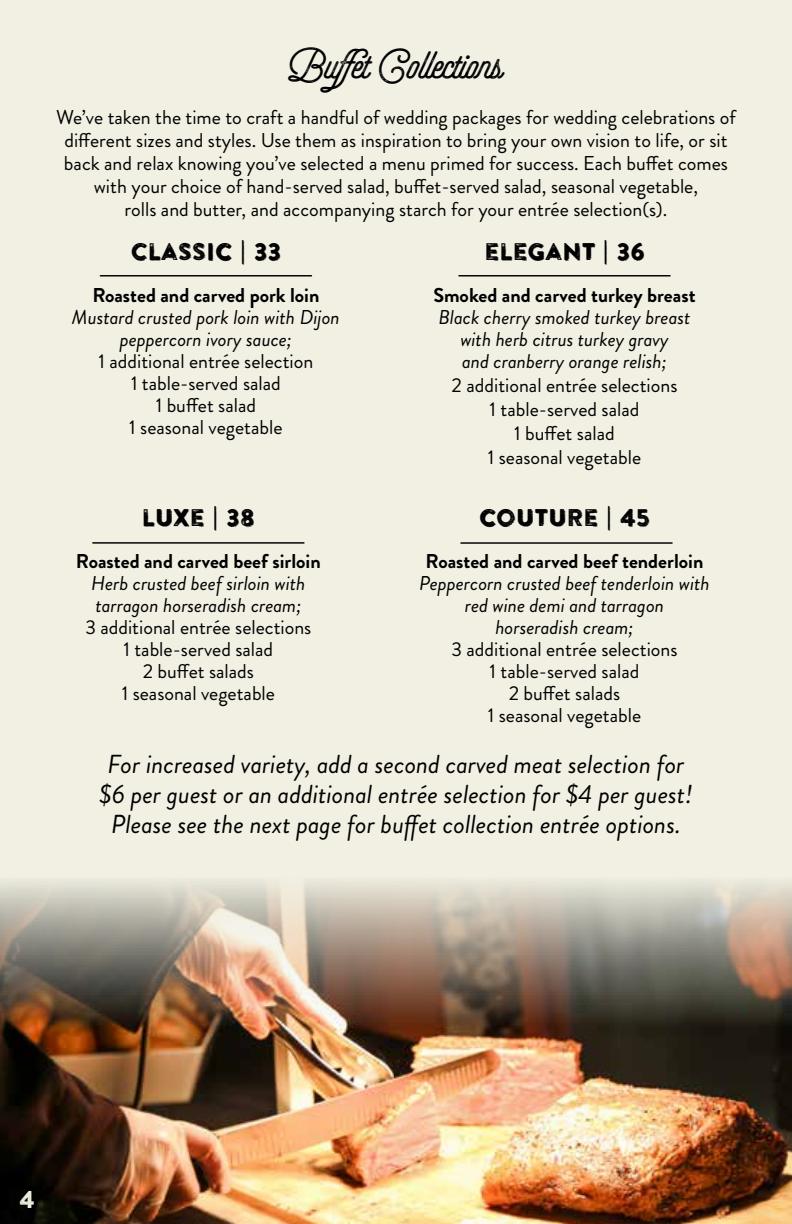
<style>
.page{position:relative;width:792px;height:1224px;background:#fff}
.page>*{position:absolute;margin:0;border:0;box-sizing:border-box;transform-origin:0 0}
.t1{font:44px "Selfie Printed";color:#000}
.t2{font:italic 26px/30px "Brandon Grotesque";color:#000;text-align:center}
.t3{font:24px "Brandon Printed Double";color:#000}
.t4{font:24px "Brandon Printed One";color:#f1f0e3}
.t5{font:20px/22px "Brandon Grotesque";color:#000;text-align:center}
.t6{font:italic 20px/22px "Brandon Grotesque";color:#000;text-align:center}
.t7{font:700 20px "Brandon Grotesque";color:#000}
</style>
<div class="page">
<div style="left:0;top:0;width:792px;height:878px;background:#f1f0e3"></div>
<img style="left:0;top:878px;width:792px;height:346px">
<hr style="left:461px;top:542px;width:211px;height:2px;background:#000">
<hr style="left:459px;top:275px;width:211px;height:2px;background:#000">
<hr style="left:100px;top:275px;width:211px;height:2px;background:#000">
<hr style="left:93px;top:542px;width:211px;height:2px;background:#000">
<h1 class="t1" style="left:289px;top:37px;width:216px">Buffet Collections</h1>
<p class="t5" style="left:56px;top:106px;width:681px;line-height:23px">We’ve taken the time to craft a handful of wedding packages for wedding celebrations of different sizes and styles. Use them as inspiration to bring your own vision to life, or sit back and relax knowing you’ve selected a menu primed for success. Each buffet comes with your choice of hand-served salad, buffet-served salad, seasonal vegetable,<br>rolls and butter, and accompanying starch for your entrée selection(s).</p>
<p class="t3" style="left:130px;top:237px;width:153px">CLASSIC | 33</p>
<p class="t7" style="left:92px;top:281px;width:229px">Roasted and carved pork loin</p>
<p class="t6" style="left:72px;top:306px;width:269px">Mustard crusted pork loin with Dijon peppercorn ivory sauce;</p>
<p class="t5" style="left:98px;top:350px;width:216px">1 additional entrée selection<br>1 table-served salad<br>1 buffet salad<br>1 seasonal vegetable</p>
<p class="t3" style="left:142px;top:503px;width:115px">LUXE | 38</p>
<p class="t7" style="left:76px;top:547px;width:246px">Roasted and carved beef sirloin</p>
<p class="t6" style="left:91px;top:572px;width:216px;text-align:left">Herb crusted beef sirloin with tarragon horseradish cream;</p>
<p class="t5" style="left:85px;top:616px;width:228px">3 additional entrée selections<br>1 table-served salad<br>2 buffet salads<br>1 seasonal vegetable</p>
<p class="t3" style="left:484px;top:237px;width:162px">ELEGANT | 36</p>
<p class="t7" style="left:433px;top:281px;width:264px">Smoked and carved turkey breast</p>
<p class="t6" style="left:439px;top:306px;width:254px">Black cherry smoked turkey breast with herb citrus turkey gravy<br>and cranberry orange relish;</p>
<p class="t5" style="left:452px;top:373px;width:227px;line-height:24px">2 additional entrée selections<br>1 table-served salad<br>1 buffet salad<br>1 seasonal vegetable</p>
<p class="t3" style="left:479px;top:503px;width:173px">COUTURE | 45</p>
<p class="t7" style="left:426px;top:547px;width:279px">Roasted and carved beef tenderloin</p>
<p class="t6" style="left:419px;top:572px;width:292px">Peppercorn crusted beef tenderloin with red wine demi and tarragon<br>horseradish cream;</p>
<p class="t5" style="left:451px;top:638px;width:228px">3 additional entrée selections<br>1 table-served salad<br>2 buffet salads<br>1 seasonal vegetable</p>
<h2 class="t2" style="left:99px;top:750px;width:595px">For increased variety, add a second carved meat selection for $6 per guest or an additional entrée selection for $4 per guest!<br>Please see the next page for buffet collection entrée options.</h2>
<p class="t4" style="left:19px;top:1184px;width:18px">4</p>
</div>
